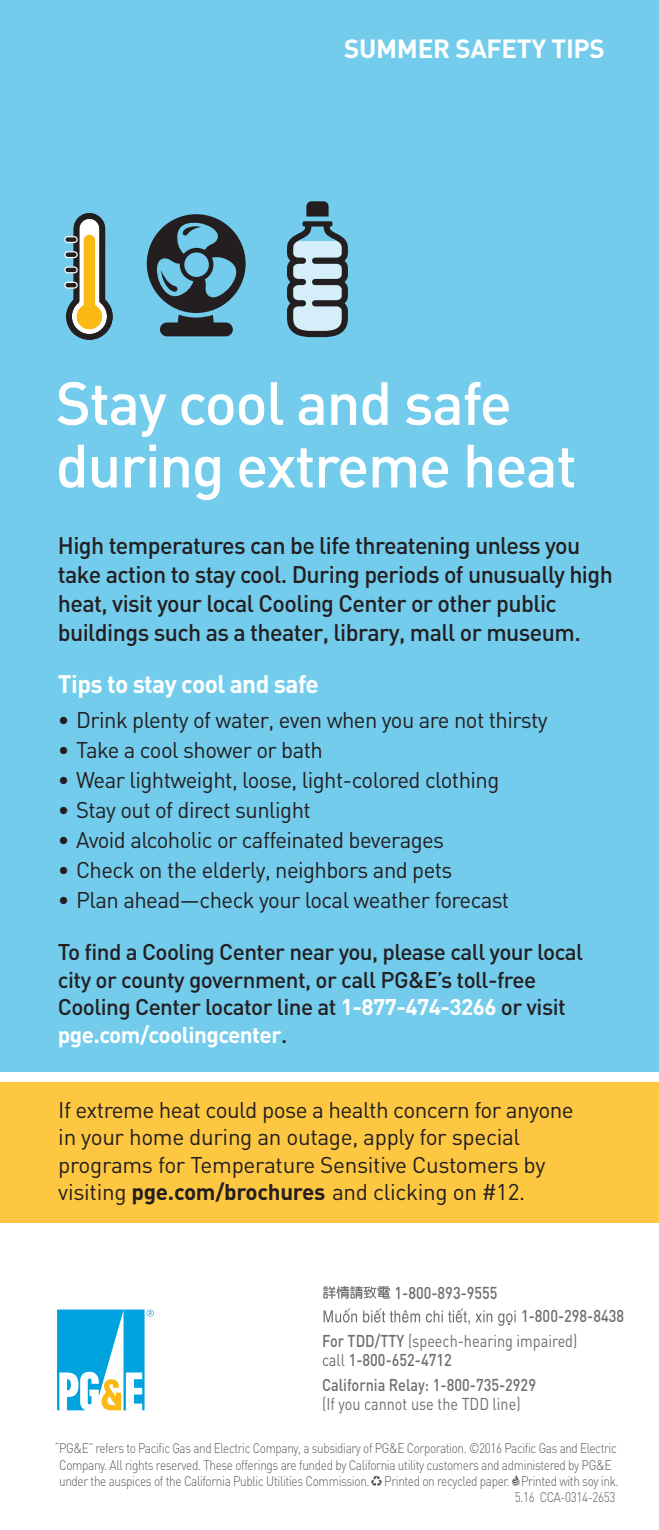
<style>
.page{position:relative;width:659px;height:1530px;background:#fff}
.page>*{position:absolute;margin:0;border:0;box-sizing:border-box;transform-origin:0 0}
.t1{font:500 60px/62.5px "DIN";letter-spacing:-.025em;color:#fff}
.t2{font:700 26px "DIN";letter-spacing:-.015em;color:#fff}
.t3{font:700 25px "DIN";letter-spacing:-.025em;color:#fff}
.t4{font:500 23.75px/28.8px "DIN";letter-spacing:-.025em;color:#231f20}
.t5{font:22.5px/27.5px "DIN";letter-spacing:-.025em;color:#231f20}
.t6{font:500 22.5px/27.5px "DIN";letter-spacing:-.025em;color:#231f20}
.t7{font:17px/19.2px "DIN";color:#6d6e71;scale:.85 1}
.t8{font:500 17px "DIN";color:#6d6e71;scale:.85 1}
.t9{font:300 13.75px "DIN";letter-spacing:-.03em;color:#58595b;scale:.86 1}
.t10{font:300 13.75px "DIN";letter-spacing:-.03em;color:#58595b;scale:.85 1}
.s1{font-weight:700;color:#fff}
.s2{font-weight:700}
.s3{font-weight:500}
</style>
<div class="page">
<svg style="left:323px;top:1286px;width:67px;height:13px"></svg>
<svg style="left:323px;top:1308px;width:34px;height:15px"></svg>
<svg style="left:363px;top:1308px;width:57px;height:15px"></svg>
<svg style="left:426px;top:1308px;width:66px;height:17px"></svg>
<svg style="left:498px;top:1310px;width:17px;height:16px"></svg>
<svg style="left:57px;top:1310px;width:96px;height:100px"></svg>
<svg style="left:147px;top:1310px;width:7px;height:7px"></svg>
<div style="left:0;top:1082px;width:659px;height:140px;background:#fdc742"></div>
<div style="left:0;top:0;width:659px;height:1072px;background:#73ccec"></div>
<svg style="left:66px;top:213px;width:47px;height:127px"></svg>
<div style="left:65px;top:282px;width:12px;height:6px;background:#231f20;border-radius:3px"></div>
<div style="left:64px;top:282px;width:14px;height:7px;border:1px solid #fff;border-radius:3px"></div>
<div style="left:65px;top:267px;width:12px;height:6px;background:#231f20;border-radius:3px"></div>
<div style="left:64px;top:266px;width:14px;height:7px;border:1px solid #fff;border-radius:3px"></div>
<div style="left:65px;top:252px;width:12px;height:6px;background:#231f20;border-radius:3px"></div>
<div style="left:64px;top:251px;width:14px;height:7px;border:1px solid #fff;border-radius:3px"></div>
<div style="left:65px;top:237px;width:12px;height:5px;background:#231f20;border-radius:3px"></div>
<div style="left:64px;top:236px;width:14px;height:7px;border:1px solid #fff;border-radius:3px"></div>
<svg style="left:147px;top:214px;width:99px;height:122px"></svg>
<svg style="left:287px;top:201px;width:61px;height:136px"></svg>
<svg style="left:371px;top:1476px;width:11px;height:10px"></svg>
<svg style="left:512px;top:1475px;width:8px;height:11px"></svg>
<p class="t2" style="left:344px;top:31px;width:262px">SUMMER SAFETY TIPS</p>
<p class="t1" style="left:56px;top:370px;width:523px">Stay cool and safe during extreme heat</p>
<p class="t4" style="left:58px;top:531px;width:556px">High temperatures can be life threatening unless you take action to stay cool. During periods of unusually high heat, visit your local Cooling Center or other public buildings such as a theater, library, mall or museum.</p>
<p class="t3" style="left:58px;top:668px;width:262px">Tips to stay cool and safe</p>
<p class="t5" style="left:58px;top:706px;width:491px">• Drink plenty of water, even when you are not thirsty</p>
<p class="t5" style="left:58px;top:736px;width:267px">• Take a cool shower or bath</p>
<p class="t5" style="left:58px;top:766px;width:443px">• Wear lightweight, loose, light-colored clothing</p>
<p class="t5" style="left:58px;top:796px;width:255px">• Stay out of direct sunlight</p>
<p class="t5" style="left:58px;top:826px;width:388px">• Avoid alcoholic or caffeinated beverages</p>
<p class="t5" style="left:58px;top:856px;width:396px">• Check on the elderly, neighbors and pets</p>
<p class="t5" style="left:58px;top:886px;width:453px">• Plan ahead—check your local weather forecast</p>
<p class="t6" style="left:58px;top:938px;width:527px">To find a Cooling Center near you, please call your local city or county government, or call PG&amp;E’s toll-free Cooling Center locator line at <span class="s1">1-877-474-3266</span> or visit <span class="s1">pge.com/coolingcenter</span>.</p>
<p class="t5" style="left:58px;top:1096px;width:517px">If extreme heat could pose a health concern for anyone in your home during an outage, apply for special programs for Temperature Sensitive Customers by visiting <span class="s2">pge.com/brochures</span> and clicking on #12.</p>
<p class="t8" style="left:394px;top:1282px;width:123px">1-800-893-9555</p>
<p class="t7" style="left:322px;top:1331px;width:302px"><span class="s3">For TDD/TTY</span> (speech-hearing impaired) call <span class="s3">1-800-652-4712</span></p>
<p class="t8" style="left:322px;top:1374px;width:253px">California Relay: 1-800-735-2929</p>
<p class="t7" style="left:322px;top:1394px;width:235px">(If you cannot use the TDD line)</p>
<p class="t8" style="left:521px;top:1305px;width:123px">1-800-298-8438</p>
<p class="t10" style="left:55px;top:1440px;width:663px">“PG&amp;E” refers to Pacific Gas and Electric Company, a subsidiary of PG&amp;E Corporation. ©2016 Pacific Gas and Electric</p>
<p class="t9" style="left:59px;top:1456px;width:644px">Company. All rights reserved. These offerings are funded by California utility customers and administered by PG&amp;E</p>
<p class="t9" style="left:59px;top:1472px;width:652px">under the auspices of the California Public Utilities Commission. Printed on recycled paper. Printed with soy ink.</p>
<p class="t10" style="left:515px;top:1489px;width:120px">5.16 CCA-0314-2653</p>
</div>
